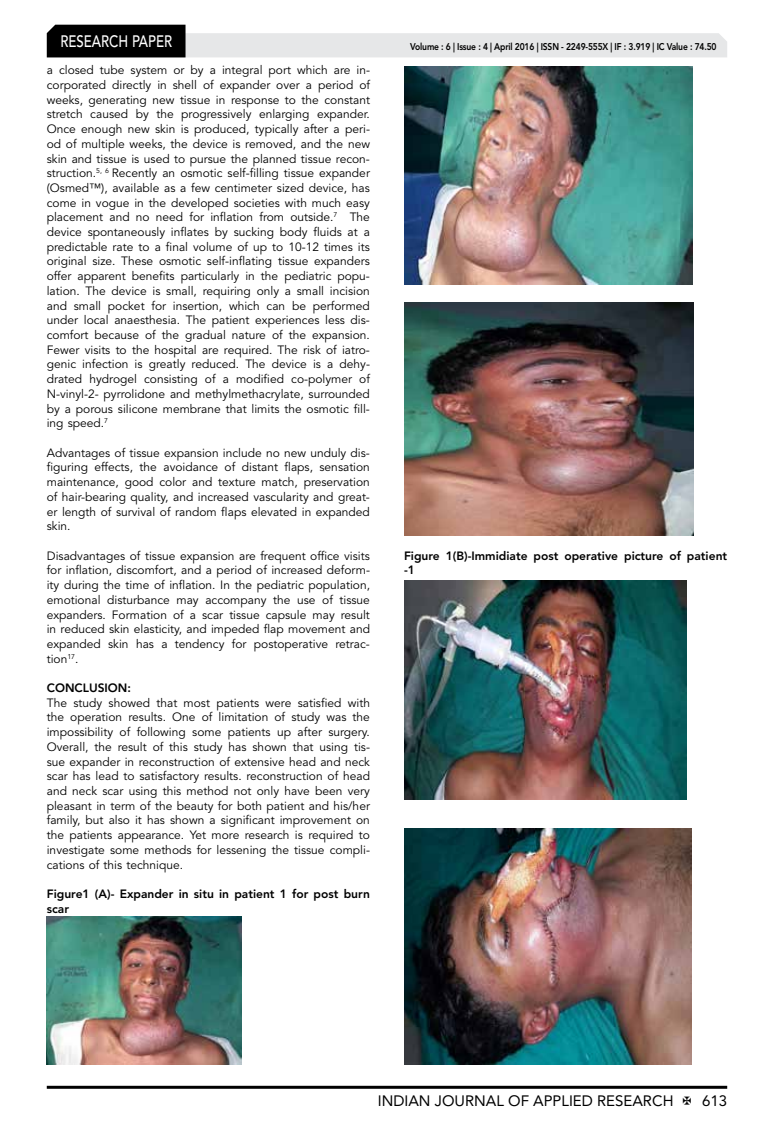
<style>
.page{position:relative;width:774px;height:1136px;background:#fff}
.page>*{position:absolute;margin:0;border:0;box-sizing:border-box;transform-origin:0 0}
.t1{font:500 16.5px "Avenir LT Std";color:#fff;scale:.8 1}
.t2{font:15px "Avenir LT Std";color:#000}
.t3{font:12px/14.7px "Avenir LT Std";color:#000;text-align:justify}
.t4{font:800 12px/14.7px "Avenir LT Std";color:#000}
.t5{font:800 9.75px "Avenir LT Std";letter-spacing:-.02em;color:#000;scale:.87 1}
</style>
<div class="page">
<hr style="left:47px;top:1085px;width:680px;height:3px;background:#000">
<svg style="left:47px;top:25px;width:680px;height:32px"></svg>
<img style="left:47px;top:916px;width:194px;height:148px">
<img style="left:404px;top:66px;width:289px;height:219px">
<img style="left:404px;top:302px;width:289px;height:233px">
<img style="left:404px;top:580px;width:283px;height:219px">
<img style="left:404px;top:828px;width:287px;height:236px">
<h1 class="t1" style="left:60px;top:32px;width:139px">RESEARCH PAPER</h1>
<p class="t3" style="left:47px;top:63px;width:325px">a closed tube system or by a integral port which are in&shy;corporated directly in shell of expander over a period of weeks, generating new tissue in response to the constant stretch caused by the progressively enlarging expander.<br>Once enough new skin is produced, typically after a peri&shy;od of multiple weeks, the device is removed, and the new skin and tissue is used to pursue the planned tissue recon&shy;struction.<sup>5,</sup> <sup>6</sup> Recently an osmotic self-filling tissue expander (Osmed™), available as a few centimeter sized device, has come in vogue in the developed societies with much easy placement and no need for inflation from outside.<sup>7</sup> The device spontaneously inflates by sucking body fluids at a predictable rate to a final volume of up to 10-12 times its original size. These osmotic self-inflating tissue expanders offer apparent benefits particularly in the pediatric popu&shy;lation. The device is small, requiring only a small incision and small pocket for insertion, which can be performed under local anaesthesia. The patient experiences less dis&shy;comfort because of the gradual nature of the expansion.<br>Fewer visits to the hospital are required. The risk of iatro&shy;genic infection is greatly reduced. The device is a dehy&shy;drated hydrogel consisting of a modified co-polymer of N-vinyl-2- pyrrolidone and methylmethacrylate, surrounded by a porous silicone membrane that limits the osmotic fill&shy;ing speed.<sup>7</sup></p>
<p class="t3" style="left:47px;top:445px;width:325px">Advantages of tissue expansion include no new unduly dis&shy;figuring effects, the avoidance of distant flaps, sensation maintenance, good color and texture match, preservation of hair-bearing quality, and increased vascularity and great&shy;er length of survival of random flaps elevated in expanded skin.</p>
<p class="t3" style="left:47px;top:548px;width:325px">Disadvantages of tissue expansion are frequent office visits for inflation, discomfort, and a period of increased deform&shy;ity during the time of inflation. In the pediatric population, emotional disturbance may accompany the use of tissue expanders. Formation of a scar tissue capsule may result in reduced skin elasticity, and impeded flap movement and expanded skin has a tendency for postoperative retrac&shy;tion<sup>17</sup>.</p>
<p class="t4" style="left:47px;top:680px;width:86px">CONCLUSION:</p>
<p class="t3" style="left:47px;top:695px;width:325px">The study showed that most patients were satisfied with the operation results. One of limitation of study was the impossibility of following some patients up after surgery.<br>Overall, the result of this study has shown that using tis&shy;sue expander in reconstruction of extensive head and neck scar has lead to satisfactory results. reconstruction of head and neck scar using this method not only have been very pleasant in term of the beauty for both patient and his/her family, but also it has shown a significant improvement on the patients appearance. Yet more research is required to investigate some methods for lessening the tissue compli&shy;cations of this technique.</p>
<p class="t4" style="left:47px;top:886px;width:325px">Figure1 (A)- Expander in situ in patient 1 for post burn scar</p>
<p class="t5" style="left:410px;top:41px;width:354px">Volume : 6 | Issue : 4 | April 2016 | ISSN - 2249-555X | IF : 3.919 | IC Value : 74.50</p>
<p class="t4" style="left:404px;top:548px;width:325px">Figure 1(B)-Immidiate post operative picture of patient -1</p>
<p class="t2" style="left:378px;top:1091px;width:297px">INDIAN JOURNAL OF APPLIED RESEARCH</p>
<p class="t2" style="left:702px;top:1091px;width:27px">613</p>
</div>
